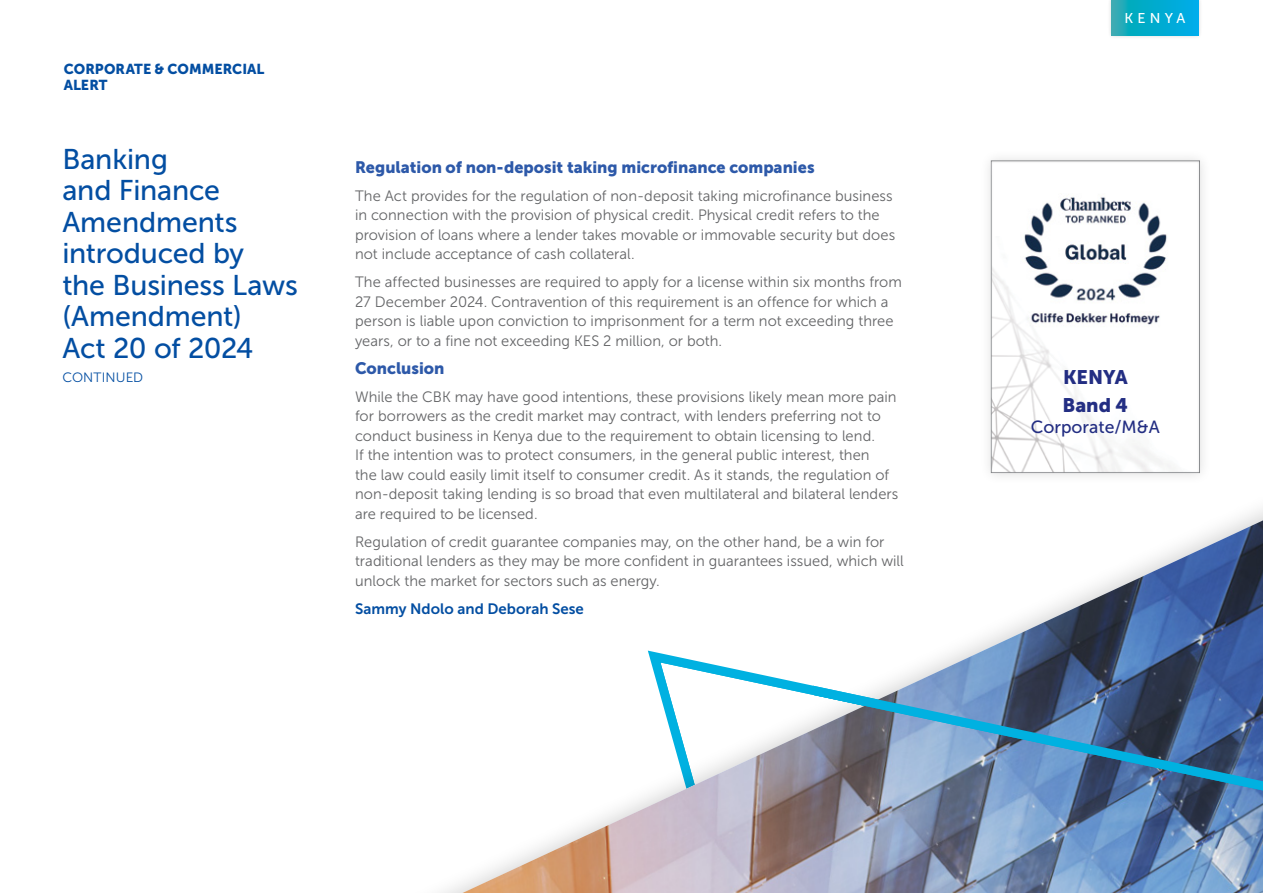
<style>
.page{position:relative;width:1263px;height:893px;background:#fff}
.page>*{position:absolute;margin:0;border:0;box-sizing:border-box;transform-origin:0 0}
.t1{font:28.5px/31.5px "Museo Sans 500";letter-spacing:-.005em;color:#034ea2}
.t2{font:19.5px/27.3px "Museo Sans 900";color:#232e83}
.t3{font:17.55px "Museo Sans 500";color:#232e83}
.t4{font:16.5px "Museo Sans 900";color:#2d59a9}
.t5{font:15px/19.5px "Museo Sans 300";color:#636466}
.t6{font:15px "Museo Sans 700";color:#034ea2}
.t7{font:14.25px/15.3px "Museo Sans 900";color:#034ea2}
.t8{font:14.1px "Museo Sans 500";letter-spacing:.295em;color:#fff}
.t9{font:13.5px "Museo Sans 300";letter-spacing:.01em;color:#034ea2}
</style>
<div class="page">
<img style="left:462px;top:520px;width:801px;height:373px">
<svg style="left:814px;top:645px;width:449px;height:160px;background:#6381a4"></svg>
<div style="left:1107px;top:0;width:96px;height:40px;background:#000;opacity:.2"></div>
<svg style="left:1112px;top:0;width:86px;height:35px;background:#07abcd"></svg>
<div style="left:979px;top:149px;width:233px;height:336px;background:#fafafa"></div>
<div style="left:977px;top:147px;width:236px;height:327px;background:#000;opacity:.2"></div>
<img style="left:1021px;top:194px;width:149px;height:135px">
<p class="t7" style="left:64px;top:62px;width:202px">CORPORATE &amp; COMMERCIAL<br>ALERT</p>
<h1 class="t1" style="left:62px;top:143px;width:237px">Banking<br>and Finance<br>Amendments introduced by<br>the Business Laws (Amendment)<br>Act 20 of 2024</h1>
<p class="t9" style="left:62px;top:370px;width:82px">CONTINUED</p>
<p class="t4" style="left:355px;top:158px;width:461px">Regulation of non-deposit taking microfinance companies</p>
<p class="t5" style="left:355px;top:186px;width:542px">The Act provides for the regulation of non-deposit taking microfinance business in connection with the provision of physical credit. Physical credit refers to the provision of loans where a lender takes movable or immovable security but does not include acceptance of cash collateral.</p>
<p class="t5" style="left:355px;top:273px;width:548px">The affected businesses are required to apply for a license within six months from 27 December 2024. Contravention of this requirement is an offence for which a person is liable upon conviction to imprisonment for a term not exceeding three years, or to a fine not exceeding KES 2 million, or both.</p>
<p class="t4" style="left:355px;top:359px;width:91px">Conclusion</p>
<p class="t5" style="left:355px;top:387px;width:545px">While the CBK may have good intentions, these provisions likely mean more pain for borrowers as the credit market may contract, with lenders preferring not to conduct business in Kenya due to the requirement to obtain licensing to lend.<br>If the intention was to protect consumers, in the general public interest, then<br>the law could easily limit itself to consumer credit. As it stands, the regulation of non-deposit taking lending is so broad that even multilateral and bilateral lenders are required to be licensed.</p>
<p class="t5" style="left:355px;top:532px;width:550px">Regulation of credit guarantee companies may, on the other hand, be a win for traditional lenders as they may be more confident in guarantees issued, which will unlock the market for sectors such as energy.</p>
<p class="t6" style="left:355px;top:600px;width:230px">Sammy Ndolo and Deborah Sese</p>
<p class="t8" style="left:1124px;top:10px;width:63px">KENYA</p>
<h2 class="t2" style="left:1062px;top:364px;width:67px">KENYA<br>Band 4</h2>
<p class="t3" style="left:1031px;top:417px;width:130px">Corporate/M&amp;A</p>
</div>
